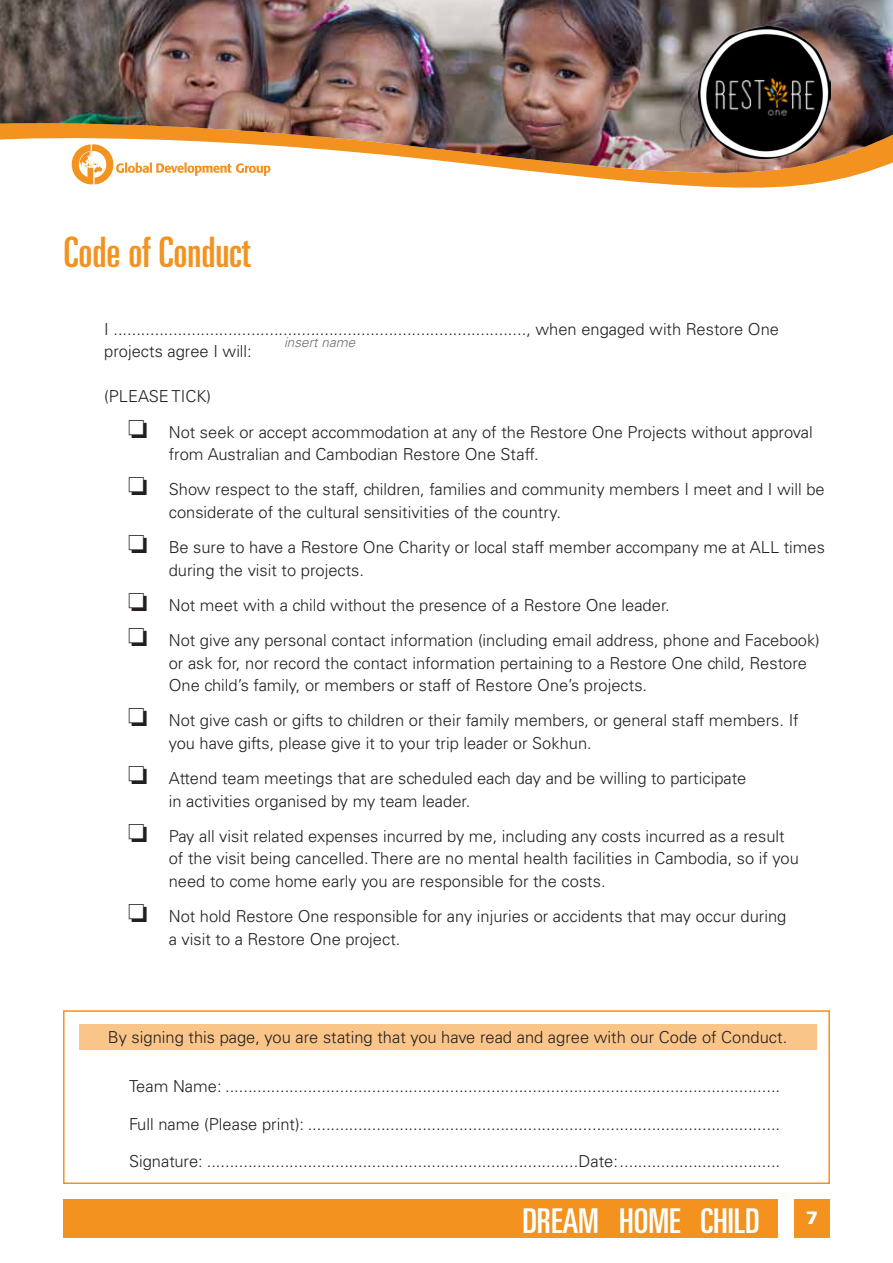
<style>
.page{position:relative;width:893px;height:1263px;background:#fff}
.page>*{position:absolute;margin:0;border:0;box-sizing:border-box;transform-origin:0 0}
.t1{font:ultra-condensed 42px "Univers";color:#f3921f}
.t2{font:ultra-condensed 34.2px "Univers";color:#fff;scale:1.05 1}
.t3{font:900 18px "Univers";color:#fff}
.t4{font:300 16.5px/22.5px "Univers";color:#231f20}
.t5{font:italic 300 13.5px "Univers";color:#6c6d70}
</style>
<div class="page">
<div style="left:794px;top:1199px;width:35px;height:38px;background:#f3921f"></div>
<div style="left:64px;top:1199px;width:714px;height:38px;background:#f3921f"></div>
<svg style="left:74px;top:174px;width:785px;height:11px"></svg>
<img style="left:0;top:0;width:893px;height:174px">
<svg style="left:694px;top:25px;width:140px;height:133px"></svg>
<img style="left:698px;top:26px;width:133px;height:133px">
<div style="left:63px;top:1010px;width:767px;height:174px;border:2px solid #f3921f"></div>
<div style="left:79px;top:1024px;width:737px;height:25px;background:#fac589"></div>
<h1 class="t1" style="left:64px;top:228px;width:188px">Code of Conduct</h1>
<p class="t4" style="left:104px;top:318px;width:676px">I .........................................................................................., when engaged with Restore One projects agree I will:</p>
<p class="t4" style="left:128px;top:379px;width:686px;line-height:35.2px;text-indent:-24px">(PLEASE TICK)<br>❏ Not seek or accept accommodation at any of the Restore One Projects without approval</p>
<p class="t4" style="left:128px;top:437px;width:698px;line-height:35.2px;text-indent:41px">from Australian and Cambodian Restore One Staff.<br>❏ Show respect to the staff, children, families and community members I meet and I will be</p>
<p class="t4" style="left:128px;top:494px;width:698px;line-height:35.2px;text-indent:40px">considerate of the cultural sensitivities of the country.<br>❏ Be sure to have a Restore One Charity or local staff member accompany me at ALL times</p>
<p class="t4" style="left:128px;top:552px;width:693px;line-height:35.2px;text-indent:40px">during the visit to projects.<br>❏ Not meet with a child without the presence of a Restore One leader.<br>❏ Not give any personal contact information (including email address, phone and Facebook)</p>
<p class="t4" style="left:169px;top:651px;width:640px">or ask for, nor record the contact information pertaining to a Restore One child, Restore<br>One child’s family, or members or staff of Restore One’s projects.</p>
<p class="t4" style="left:169px;top:709px;width:631px;text-indent:-40px">❏ Not give cash or gifts to children or their family members, or general staff members. If you have gifts, please give it to your trip leader or Sokhun.</p>
<p class="t4" style="left:169px;top:767px;width:579px;text-indent:-41px">❏ Attend team meetings that are scheduled each day and be willing to participate in activities organised by my team leader.</p>
<p class="t4" style="left:169px;top:825px;width:632px;text-indent:-40px">❏ Pay all visit related expenses incurred by me, including any costs incurred as a result of the visit being cancelled. There are no mental health facilities in Cambodia, so if you need to come home early you are responsible for the costs.</p>
<p class="t4" style="left:169px;top:905px;width:619px;text-indent:-40px">❏ Not hold Restore One responsible for any injuries or accidents that may occur during a visit to a Restore One project.</p>
<p class="t5" style="left:284px;top:334px;width:73px">insert name</p>
<p class="t4" style="left:108px;top:1026px;width:681px">By signing this page, you are stating that you have read and agree with our Code of Conduct.</p>
<p class="t4" style="left:129px;top:1075px;width:653px">Team Name: .........................................................................................................................</p>
<p class="t4" style="left:129px;top:1113px;width:653px">Full name (Please print): .......................................................................................................</p>
<p class="t4" style="left:129px;top:1150px;width:653px">Signature: .................................................................................Date:...................................</p>
<h2 class="t2" style="left:522px;top:1201px;width:228px">DREAM HOME CHILD</h2>
<p class="t3" style="left:806px;top:1206px;width:14px">7</p>
</div>
